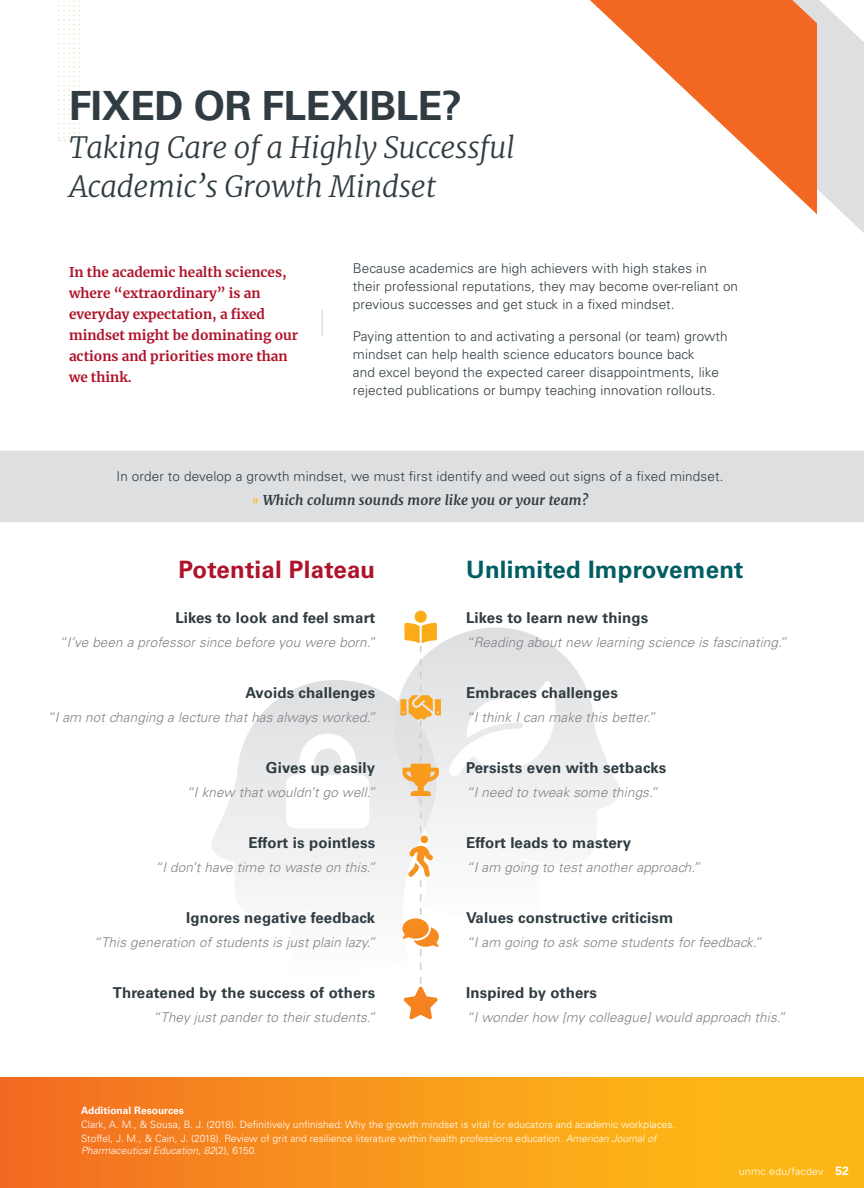
<style>
.page{position:relative;width:864px;height:1188px;background:#fff}
.page>*{position:absolute;margin:0;border:0;box-sizing:border-box;transform-origin:0 0}
.t1{font:700 40.2px "Univers LT Std";letter-spacing:-.01em;color:#303c42}
.t2{font:italic 300 29.25px/38.4px "Merriweather";letter-spacing:-.01em;color:#303c42}
.t3{font:700 24px "Univers LT Std";letter-spacing:.01em;color:#005e63}
.t4{font:700 24px "Univers LT Std";letter-spacing:.01em;color:#ae132a}
.t5{font:700 15px "Univers LT Std";letter-spacing:.01em;color:#303c42}
.t6{font:300 13.5px/18px "Univers LT Std";letter-spacing:.01em;color:#303c42}
.t7{font:italic 300 13.5px "Univers LT Std";letter-spacing:.01em;color:#808285}
.t8{font:700 13.5px/21px "Merriweather";color:#ae132a}
.t9{font:italic 700 13.5px "Merriweather";letter-spacing:.01em;color:#303c42}
.t10{font:300 10.5px "Univers LT Std";letter-spacing:.025em;color:#fff}
.t11{font:300 10.2px/13.8px "Univers LT Std";letter-spacing:.005em;color:#fff}
.t12{font:italic 300 10.2px "Univers LT Std";letter-spacing:.005em;color:#fff}
.t13{font:700 10.2px "Univers LT Std";letter-spacing:.005em;color:#fff}
.s1{font-family:"Univers LT Std";font-weight:400;font-style:normal;color:#fdb714}
.s2{font-style:italic}
.s3{font-style:normal}
.s4{font-weight:700;font-size:12px}
</style>
<div class="page">
<div style="left:0;top:1077px;width:864px;height:111px;background:linear-gradient(to right,#f36f23,#ffc413)"></div>
<svg style="left:212px;top:680px;width:226px;height:298px"></svg>
<svg style="left:243px;top:909px;width:70px;height:12px"></svg>
<svg style="left:286px;top:734px;width:83px;height:95px"></svg>
<svg style="left:394px;top:627px;width:226px;height:298px;fill:#f5f5f6"></svg>
<svg style="left:449px;top:681px;width:107px;height:95px"></svg>
<svg style="left:518px;top:856px;width:70px;height:13px"></svg>
<svg style="left:58px;top:0;width:22px;height:141px"></svg>
<div style="left:0;top:451px;width:864px;height:71px;background:#dedfe1"></div>
<svg style="left:420px;top:880px;width:1px;height:35px"></svg>
<svg style="left:420px;top:949px;width:1px;height:35px"></svg>
<svg style="left:400px;top:611px;width:41px;height:222px"></svg>
<hr style="left:321px;top:310px;width:2px;height:26px;background:#dedfe1">
<svg style="left:816px;top:0;width:48px;height:233px;fill:#dedfe1"></svg>
<svg style="left:590px;top:0;width:227px;height:214px"></svg>
<h1 class="t1" style="left:69px;top:82px;width:395px">FIXED OR FLEXIBLE?</h1>
<h2 class="t2" style="left:69px;top:127px;width:447px">Taking Care of a Highly Successful<br>Academic’s Growth Mindset</h2>
<p class="t8" style="left:69px;top:261px;width:231px">In the academic health sciences, where “extraordinary” is an everyday expectation, a fixed mindset might be dominating our actions and priorities more than we think.</p>
<p class="t6" style="left:353px;top:260px;width:387px">Because academics are high achievers with high stakes in<br>their professional reputations, they may become over-reliant on previous successes and get stuck in a fixed mindset.</p>
<p class="t6" style="left:353px;top:327px;width:376px">Paying attention to and activating a personal (or team) growth mindset can help health science educators bounce back<br>and excel beyond the expected career disappointments, like rejected publications or bumpy teaching innovation rollouts.</p>
<p class="t6" style="left:116px;top:467px;width:609px">In order to develop a growth mindset, we must first identify and weed out signs of a fixed mindset.</p>
<p class="t9" style="left:252px;top:491px;width:338px"><span class="s1">»</span> Which column sounds more like you or your team?</p>
<h3 class="t4" style="left:179px;top:556px;width:198px">Potential Plateau</h3>
<p class="t5" style="left:175px;top:609px;width:201px">Likes to look and feel smart</p>
<p class="t7" style="left:59px;top:634px;width:318px">“I’ve been a professor since before you were born.”</p>
<p class="t5" style="left:245px;top:684px;width:131px">Avoids challenges</p>
<p class="t7" style="left:47px;top:709px;width:330px">“I am not changing a lecture that has always worked.”</p>
<p class="t5" style="left:266px;top:759px;width:111px">Gives up easily</p>
<p class="t7" style="left:186px;top:784px;width:191px">“I knew that wouldn’t go well.”</p>
<p class="t5" style="left:249px;top:834px;width:128px">Effort is pointless</p>
<p class="t7" style="left:155px;top:859px;width:222px">“I don’t have time to waste on this.”</p>
<p class="t5" style="left:186px;top:909px;width:191px">Ignores negative feedback</p>
<p class="t7" style="left:94px;top:934px;width:283px">“This generation of students is just plain lazy.”</p>
<p class="t5" style="left:113px;top:984px;width:264px">Threatened by the success of others</p>
<p class="t7" style="left:153px;top:1009px;width:224px">“They just pander to their students.”</p>
<h3 class="t3" style="left:466px;top:556px;width:279px">Unlimited Improvement</h3>
<p class="t5" style="left:466px;top:609px;width:184px">Likes to learn new things</p>
<p class="t7" style="left:466px;top:634px;width:322px">“Reading about new learning science is fascinating.”</p>
<p class="t5" style="left:466px;top:684px;width:153px">Embraces challenges</p>
<p class="t7" style="left:466px;top:709px;width:191px">“I think I can make this better.”</p>
<p class="t5" style="left:466px;top:759px;width:202px">Persists even with setbacks</p>
<p class="t7" style="left:466px;top:784px;width:193px">“I need to tweak some things.”</p>
<p class="t5" style="left:466px;top:834px;width:167px">Effort leads to mastery</p>
<p class="t7" style="left:466px;top:859px;width:235px">“I am going to test another approach.”</p>
<p class="t5" style="left:466px;top:909px;width:209px">Values constructive criticism</p>
<p class="t7" style="left:466px;top:934px;width:297px">“I am going to ask some students for feedback.”</p>
<p class="t5" style="left:466px;top:984px;width:132px">Inspired by others</p>
<p class="t7" style="left:466px;top:1009px;width:321px">“I wonder how [my colleague] would approach this.”</p>
<p class="t13" style="left:81px;top:1105px;width:104px">Additional Resources</p>
<p class="t11" style="left:81px;top:1118px;width:596px">Clark, A. M., &amp; Sousa, B. J. (2018). Definitively unfinished: Why the growth mindset is vital for educators and academic workplaces.<br>Stoffel, J. M., &amp; Cain, J. (2018). Review of grit and resilience literature within health professions education. <span class="s2">American Journal of</span></p>
<p class="t12" style="left:81px;top:1144px;width:178px">Pharmaceutical Education, 82<span class="s3">(2), 6150.</span></p>
<p class="t10" style="left:739px;top:1165px;width:112px">unmc.edu/facdev <span class="s4">52</span></p>
</div>
